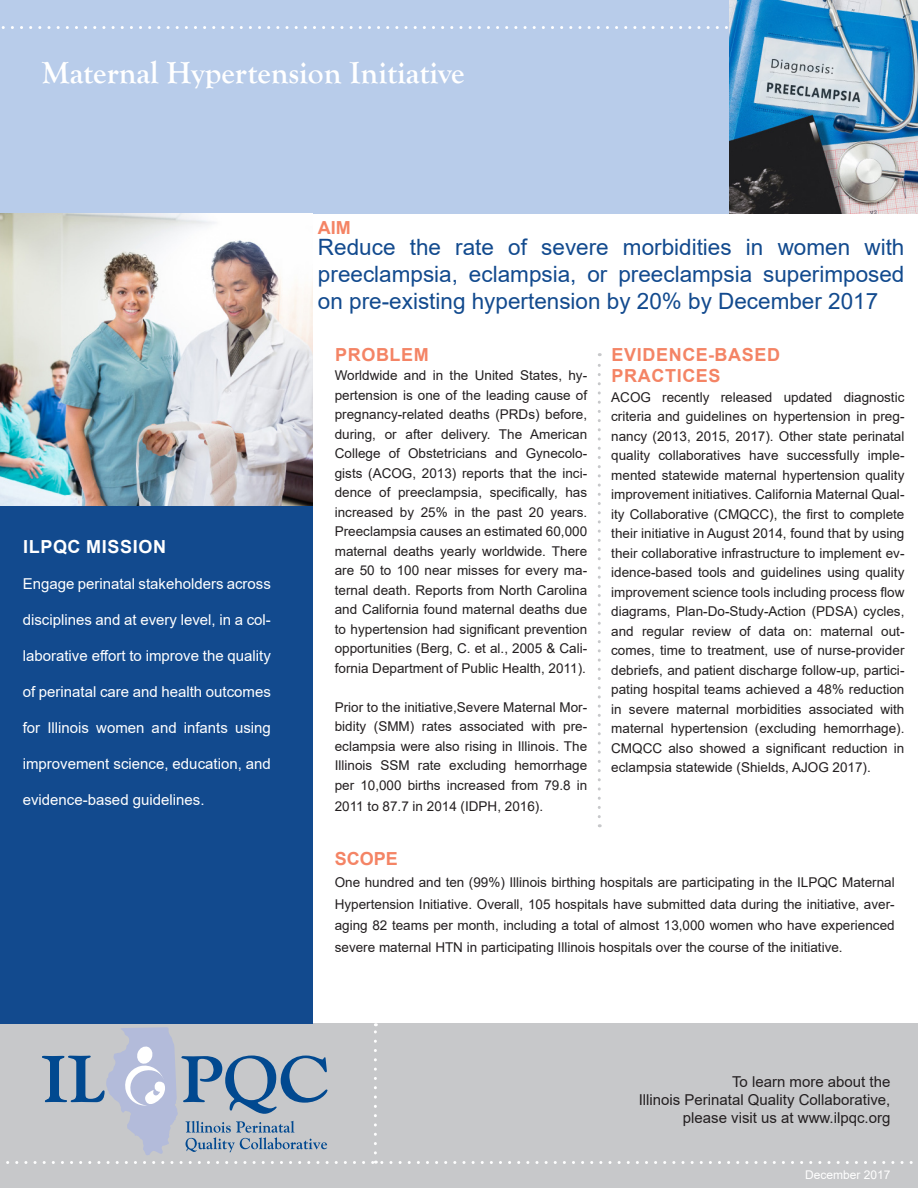
<style>
.page{position:relative;width:918px;height:1188px;background:#fff}
.page>*{position:absolute;margin:0;border:0;box-sizing:border-box;transform-origin:0 0}
.t1{font:700 31.5px "Goudy Old Style T";color:#fff}
.t2{font:22.5px/27px "Arial";color:#124a8e;text-align:justify}
.t3{font:700 18px "Arial";letter-spacing:.035em;color:#f48465}
.t4{font:700 18px "Arial";letter-spacing:.035em;color:#fff}
.t5{font:15px "Arial";color:#fff}
.t6{font:15px "Arial";color:#231f20}
.t7{font:13.5px/19.5px "Arial";color:#231f20;text-align:justify}
.t8{font:12px "Arial";color:#fff}
</style>
<div class="page">
<div style="left:0;top:1023px;width:918px;height:165px;background:#c7c8ca"></div>
<div style="left:0;top:0;width:918px;height:214px;background:#b8ccea"></div>
<img style="left:0;top:214px;width:312px;height:293px">
<svg style="left:1px;top:26px;width:727px;height:3px"></svg>
<img style="left:729px;top:0;width:189px;height:214px">
<div style="left:0;top:507px;width:312px;height:517px;background:#124a8e"></div>
<svg style="left:598px;top:353px;width:3px;height:464px"></svg>
<svg style="left:6px;top:1023px;width:907px;height:141px"></svg>
<p class="t1" style="left:42px;top:55px;width:424px">Maternal Hypertension Initiative</p>
<p class="t3" style="left:318px;top:215px;width:34px">AIM</p>
<p class="t4" style="left:23px;top:534px;width:144px">ILPQC MISSION</p>
<p class="t5" style="left:23px;top:574px;width:250px">Engage perinatal stakeholders across</p>
<p class="t5" style="left:23px;top:610px;width:250px">disciplines and at every level, in a col-</p>
<p class="t5" style="left:23px;top:646px;width:250px">laborative effort to improve the quality</p>
<p class="t5" style="left:23px;top:682px;width:250px">of perinatal care and health outcomes</p>
<p class="t5" style="left:23px;top:718px;width:250px">for Illinois women and infants using</p>
<p class="t5" style="left:23px;top:754px;width:250px">improvement science, education, and</p>
<p class="t5" style="left:23px;top:790px;width:183px">evidence-based guidelines.</p>
<p class="t2" style="left:318px;top:233px;width:588px">Reduce the rate of severe morbidities in women with preeclampsia, eclampsia, or preeclampsia superimposed on pre-existing hypertension by 20% by December 2017</p>
<p class="t3" style="left:335px;top:342px;width:95px">PROBLEM</p>
<p class="t7" style="left:335px;top:366px;width:254px">Worldwide and in the United States, hy&shy;pertension is one of the leading cause of pregnancy-related deaths (PRDs) before, during, or after delivery. The American College of Obstetricians and Gynecolo&shy;gists (ACOG, 2013) reports that the inci&shy;dence of preeclampsia, specifically, has increased by 25% in the past 20 years.<br>Preeclampsia causes an estimated 60,000 maternal deaths yearly worldwide. There are 50 to 100 near misses for every ma&shy;ternal death. Reports from North Carolina and California found maternal deaths due to hypertension had significant prevention opportunities (Berg, C. et al., 2005 &amp; Cali&shy;fornia Department of Public Health, 2011).</p>
<p class="t7" style="left:335px;top:697px;width:254px">Prior to the initiative,Severe Maternal Mor&shy;bidity (SMM) rates associated with pre&shy;eclampsia were also rising in Illinois. The Illinois SSM rate excluding hemorrhage per 10,000 births increased from 79.8 in</p>
<p class="t7" style="left:335px;top:796px;width:210px">2011 to 87.7 in 2014 (IDPH, 2016).</p>
<p class="t3" style="left:612px;top:342px;width:170px">EVIDENCE-BASED</p>
<p class="t3" style="left:612px;top:363px;width:111px">PRACTICES</p>
<p class="t7" style="left:611px;top:387px;width:295px">ACOG recently released updated diagnostic criteria and guidelines on hypertension in preg&shy;nancy (2013, 2015, 2017). Other state perinatal quality collaboratives have successfully imple&shy;mented statewide maternal hypertension quality improvement initiatives. California Maternal Qual&shy;ity Collaborative (CMQCC), the first to complete their initiative in August 2014, found that by using their collaborative infrastructure to implement ev&shy;idence-based tools and guidelines using quality improvement science tools including process flow diagrams, Plan-Do-Study-Action (PDSA) cycles, and regular review of data on: maternal out&shy;comes, time to treatment, use of nurse-provider debriefs, and patient discharge follow-up, partici&shy;pating hospital teams achieved a 48% reduction in severe maternal morbidities associated with maternal hypertension (excluding hemorrhage).<br>CMQCC also showed a significant reduction in eclampsia statewide (Shields, AJOG 2017).</p>
<p class="t3" style="left:335px;top:846px;width:65px">SCOPE</p>
<p class="t7" style="left:335px;top:871px;width:561px;line-height:21.6px">One hundred and ten (99%) Illinois birthing hospitals are participating in the ILPQC Maternal Hypertension Initiative. Overall, 105 hospitals have submitted data during the initiative, aver&shy;aging 82 teams per month, including a total of almost 13,000 women who have experienced severe maternal HTN in participating Illinois hospitals over the course of the initiative.</p>
<p class="t6" style="left:732px;top:1071px;width:160px">To learn more about the</p>
<p class="t6" style="left:639px;top:1089px;width:253px">Illinois Perinatal Quality Collaborative,</p>
<p class="t6" style="left:683px;top:1107px;width:209px">please visit us at www.ilpqc.org</p>
<p class="t8" style="left:805px;top:1166px;width:87px">December 2017</p>
</div>
